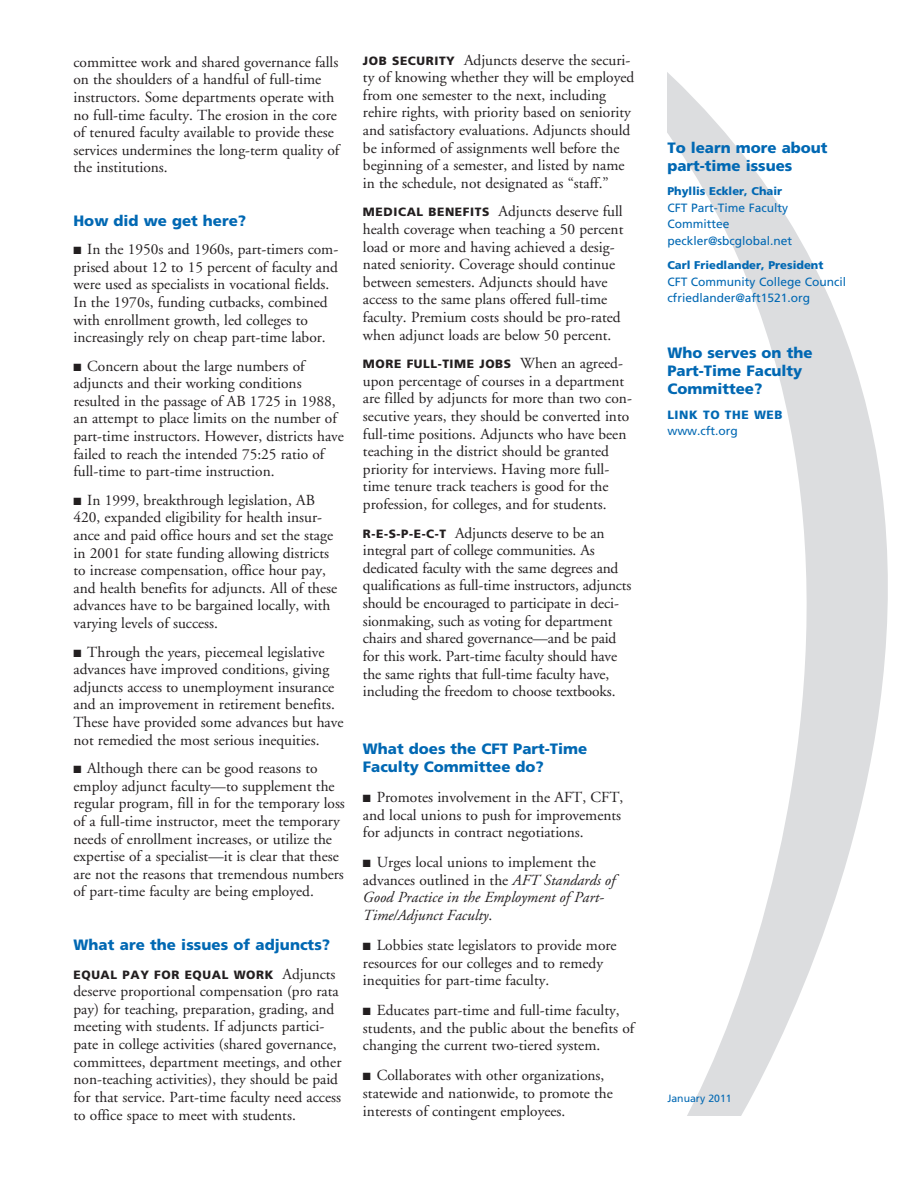
<style>
.page{position:relative;width:918px;height:1188px;background:#fff}
.page>*{position:absolute;margin:0;border:0;box-sizing:border-box;transform-origin:0 0}
.bulletted_text{font:15.3px/17.7px "Adobe Garamond";color:#231f20}
.bulletted_text-2{font:italic 15.3px/17.7px "Adobe Garamond";color:#231f20}
.subhead1{font:900 15px/18px "Frutiger LT Std";color:#0168b3}
.Marginalia_p1_text{font:12px/16.5px "Frutiger LT Std";color:#0168b3}
.bulletted_text-3{font:900 12px "Frutiger LT Std";letter-spacing:.05em;color:#231f20}
.Back_side_all_caps_h{font:900 12px/16.5px "Frutiger LT Std";letter-spacing:.05em;color:#0168b3}
.Committee_members{font:900 11.25px "Frutiger LT Std";color:#0168b3}
.Back_side_all_caps_h-2{font:10.5px "Frutiger LT Std";color:#0168b3}
.s1{font-family:"Adobe Garamond";font-weight:400;font-size:15.3px}
.s2{font-family:"Frutiger LT Std";font-weight:900;font-size:12px}
.s3{font-style:normal}
.s4{font-weight:400}
</style>
<div class="page">
<svg style="left:667px;top:72px;width:221px;height:1044px"></svg>
<p class="bulletted_text" style="left:74px;top:53px;width:267px">committee work and shared governance falls on the shoulders of a handful of full-time instructors. Some departments operate with no full-time faculty. The erosion in the core of tenured faculty available to provide these services undermines the long-term quality of the institutions.</p>
<p class="subhead1" style="left:74px;top:211px;width:174px">How did we get here?</p>
<p class="bulletted_text" style="left:74px;top:241px;width:266px">■ In the 1950s and 1960s, part-timers com&shy;prised about 12 to 15 percent of faculty and were used as specialists in vocational fields.<br>In the 1970s, funding cutbacks, combined with enrollment growth, led colleges to increasingly rely on cheap part-time labor.</p>
<p class="bulletted_text" style="left:74px;top:357px;width:272px">■ Concern about the large numbers of adjuncts and their working conditions resulted in the passage of AB 1725 in 1988, an attempt to place limits on the number of part-time instructors. However, districts have failed to reach the intended 75:25 ratio of full-time to part-time instruction.</p>
<p class="bulletted_text" style="left:74px;top:491px;width:265px">■ In 1999, breakthrough legislation, AB 420, expanded eligibility for health insur&shy;ance and paid office hours and set the stage in 2001 for state funding allowing districts to increase compensation, office hour pay, and health benefits for adjuncts. All of these advances have to be bargained locally, with varying levels of success.</p>
<p class="bulletted_text" style="left:74px;top:643px;width:272px">■ Through the years, piecemeal legislative advances have improved conditions, giving adjuncts access to unemployment insurance and an improvement in retirement benefits.<br>These have provided some advances but have not remedied the most serious inequities.</p>
<p class="bulletted_text" style="left:74px;top:760px;width:273px">■ Although there can be good reasons to employ adjunct faculty—to supplement the regular program, fill in for the temporary loss of a full-time instructor, meet the temporary needs of enrollment increases, or utilize the expertise of a specialist—it is clear that these are not the reasons that tremendous numbers of part-time faculty are being employed.</p>
<p class="subhead1" style="left:74px;top:936px;width:258px">What are the issues of adjuncts?</p>
<p class="bulletted_text-3" style="left:74px;top:967px;width:264px">EQUAL PAY FOR EQUAL WORK <span class="s1">Adjuncts</span></p>
<p class="bulletted_text" style="left:74px;top:983px;width:269px">deserve proportional compensation (pro rata pay) for teaching, preparation, grading, and meeting with students. If adjuncts partici&shy;pate in college activities (shared governance, committees, department meetings, and other non-teaching activities), they should be paid for that service. Part-time faculty need access to office space to meet with students.</p>
<p class="bulletted_text" style="left:363px;top:51px;width:273px"><span class="s2">JOB SECURITY</span> Adjuncts deserve the securi&shy;ty of knowing whether they will be employed from one semester to the next, including rehire rights, with priority based on seniority and satisfactory evaluations. Adjuncts should be informed of assignments well before the beginning of a semester, and listed by name in the schedule, not designated as “staff.”</p>
<p class="bulletted_text" style="left:363px;top:203px;width:262px"><span class="s2">MEDICAL BENEFITS</span> Adjuncts deserve full health coverage when teaching a 50 percent load or more and having achieved a desig&shy;nated seniority. Coverage should continue between semesters. Adjuncts should have access to the same plans offered full-time faculty. Premium costs should be pro-rated when adjunct loads are below 50 percent.</p>
<p class="bulletted_text-3" style="left:363px;top:357px;width:261px">MORE FULL-TIME JOBS <span class="s1">When an agreed-</span></p>
<p class="bulletted_text" style="left:363px;top:372px;width:270px">upon percentage of courses in a department are filled by adjuncts for more than two con&shy;secutive years, they should be converted into full-time positions. Adjuncts who have been teaching in the district should be granted priority for interviews. Having more full&shy;time tenure track teachers is good for the profession, for colleges, and for students.</p>
<p class="bulletted_text" style="left:363px;top:524px;width:270px"><span class="s2">R-E-S-P-E-C-T</span> Adjuncts deserve to be an integral part of college communities. As dedicated faculty with the same degrees and qualifications as full-time instructors, adjuncts should be encouraged to participate in deci&shy;sionmaking, such as voting for department chairs and shared governance—and be paid for this work. Part-time faculty should have the same rights that full-time faculty have, including the freedom to choose textbooks.</p>
<p class="subhead1" style="left:363px;top:740px;width:226px">What does the CFT Part-Time<br>Faculty Committee do?</p>
<p class="bulletted_text" style="left:363px;top:789px;width:262px">■ Promotes involvement in the AFT, CFT, and local unions to push for improvements for adjuncts in contract negotiations.</p>
<p class="bulletted_text-2" style="left:363px;top:854px;width:254px">■ <span class="s3">Urges local unions to implement the advances outlined in the</span> AFT Standards of Good Practice in the Employment of Part-Time/Adjunct Faculty<span class="s3">.</span></p>
<p class="bulletted_text" style="left:363px;top:937px;width:255px">■ Lobbies state legislators to provide more resources for our colleges and to remedy inequities for part-time faculty.</p>
<p class="bulletted_text" style="left:363px;top:1002px;width:273px">■ Educates part-time and full-time faculty, students, and the public about the benefits of changing the current two-tiered system.</p>
<p class="bulletted_text" style="left:363px;top:1067px;width:251px">■ Collaborates with other organizations, statewide and nationwide, to promote the interests of contingent employees.</p>
<p class="subhead1" style="left:667px;top:138px;width:162px">To learn more about part-time issues</p>
<p class="Committee_members" style="left:667px;top:184px;width:116px">Phyllis Eckler, Chair</p>
<p class="Marginalia_p1_text" style="left:667px;top:199px;width:122px">CFT Part-Time Faculty<br>Committee</p>
<p class="Marginalia_p1_text" style="left:667px;top:232px;width:126px">peckler@sbcglobal.net</p>
<p class="Committee_members" style="left:667px;top:259px;width:158px">Carl Friedlander, President</p>
<p class="Marginalia_p1_text" style="left:667px;top:273px;width:180px">CFT Community College Council cfriedlander@aft1521.org</p>
<p class="subhead1" style="left:667px;top:344px;width:147px">Who serves on the<br>Part-Time Faculty<br>Committee?</p>
<p class="Back_side_all_caps_h" style="left:667px;top:406px;width:117px">LINK TO THE WEB <span class="s4">www.cft.org</span></p>
<p class="Back_side_all_caps_h-2" style="left:667px;top:1092px;width:66px">January 2011</p>
</div>
